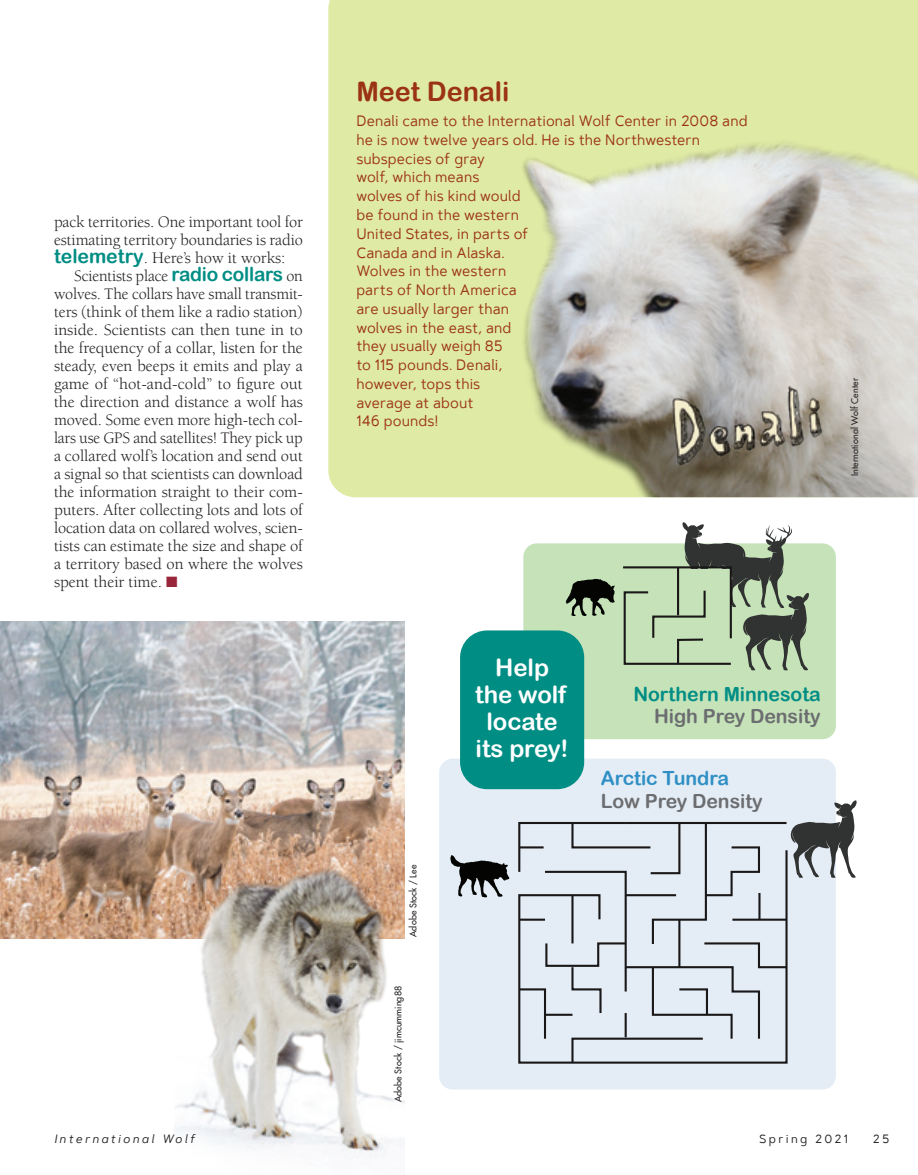
<style>
.page{position:relative;width:918px;height:1175px;background:#fff}
.page>*{position:absolute;margin:0;border:0;box-sizing:border-box;transform-origin:0 0}
.ModernHead{font:27px "Arial Rounded MT Bold";letter-spacing:-.005em;color:#9b3313}
.ModernHead-2{font:24px/27px "Arial Rounded MT Bold";letter-spacing:-.005em;color:#fff;text-align:center}
.ModernHead-3{font:19.5px/22.5px "Arial Rounded MT Bold";letter-spacing:-.005em;color:#008e84;text-align:right}
.ModernHead-4{font:19.5px/22.5px "Arial Rounded MT Bold";letter-spacing:-.005em;color:#6c6d70}
.Body_text{font:16.5px/18px "Berkeley";letter-spacing:-.005em;color:#231f20;text-align:justify}
.ModTextAlt{font:15px/18.8px "Artegra Sans";letter-spacing:.005em;color:#9b3313;scale:.95 1}
.t1{font:italic 12px "Artegra Sans";letter-spacing:.2em;color:#231f20}
.t2{font:12px "Artegra Sans";letter-spacing:.2em;color:#231f20}
.photo_credit{font:9px "Futura";letter-spacing:.015em;color:#231f20}
.s1{font-family:"Arial Rounded MT Bold";font-size:19.5px;color:#008e84}
.s2{color:#992539}
.s3{color:#6c6d70}
.s4{color:#2f8fc4}
</style>
<div class="page">
<img style="left:0;top:621px;width:405px;height:317px">
<img style="left:175px;top:846px;width:230px;height:312px">
<div style="left:328px;top:0;width:590px;height:497px;background:#dfeaa5"></div>
<img style="left:438px;top:107px;width:480px;height:390px">
<img style="left:659px;top:383px;width:207px;height:89px">
<div style="left:439px;top:758px;width:397px;height:331px;background:#e4edf6;border-radius:14px"></div>
<svg style="left:450px;top:855px;width:59px;height:42px"></svg>
<div style="left:523px;top:543px;width:313px;height:196px;background:#c5e2b8;border-radius:14px"></div>
<svg style="left:518px;top:800px;width:339px;height:264px"></svg>
<svg style="left:621px;top:522px;width:188px;height:148px"></svg>
<svg style="left:566px;top:579px;width:49px;height:37px"></svg>
<div style="left:460px;top:630px;width:124px;height:159px;background:#008e84;border-radius:27px"></div>
<p class="Body_text" style="left:54px;top:213px;width:251px">pack territories. One important tool for estimating territory boundaries is radio <span class="s1">telemetry</span>. Here’s how it works:</p>
<p class="Body_text" style="left:54px;top:267px;width:251px;text-indent:20px">Scientists place <span class="s1">radio collars</span> on wolves. The collars have small transmit&shy;ters (think of them like a radio station) inside. Scientists can then tune in to the frequency of a collar, listen for the steady, even beeps it emits and play a game of “hot-and-cold” to figure out the direction and distance a wolf has moved. Some even more high-tech col&shy;lars use GPS and satellites! They pick up a collared wolf’s location and send out a signal so that scientists can download the information straight to their com&shy;puters. After collecting lots and lots of location data on collared wolves, scien&shy;tists can estimate the size and shape of a territory based on where the wolves spent their time. <span class="s2">■</span></p>
<p class="ModernHead" style="left:356px;top:75px;width:155px">Meet Denali</p>
<p class="ModTextAlt" style="left:356px;top:111px;width:413px">Denali came to the International Wolf Center in 2008 and he is now twelve years old. He is the Northwestern subspecies of gray<br>wolf, which means<br>wolves of his kind would<br>be found in the western<br>United States, in parts of<br>Canada and in Alaska.<br>Wolves in the western<br>parts of North America<br>are usually larger than<br>wolves in the east, and<br>they usually weigh 85<br>to 115 pounds. Denali,<br>however, tops this<br>average at about<br>146 pounds!</p>
<p class="photo_credit" style="left:849px;top:476px;width:99px;rotate:-90deg">International Wolf Center</p>
<p class="photo_credit" style="left:407px;top:937px;width:74px;rotate:-90deg">Adobe Stock / Lee</p>
<p class="photo_credit" style="left:392px;top:1102px;width:118px;rotate:-90deg">Adobe Stock / jimcumming88</p>
<p class="ModernHead-2" style="left:475px;top:654px;width:95px">Help the wolf locate its prey!</p>
<p class="ModernHead-3" style="left:633px;top:682px;width:189px">Northern Minnesota<br><span class="s3">High Prey Density</span></p>
<p class="ModernHead-4" style="left:601px;top:767px;width:164px"><span class="s4">Arctic Tundra<br></span>Low Prey Density</p>
<p class="t1" style="left:54px;top:1130px;width:142px">International Wolf</p>
<p class="t2" style="left:759px;top:1130px;width:90px">Spring 2021</p>
<p class="t2" style="left:873px;top:1130px;width:18px">25</p>
</div>
